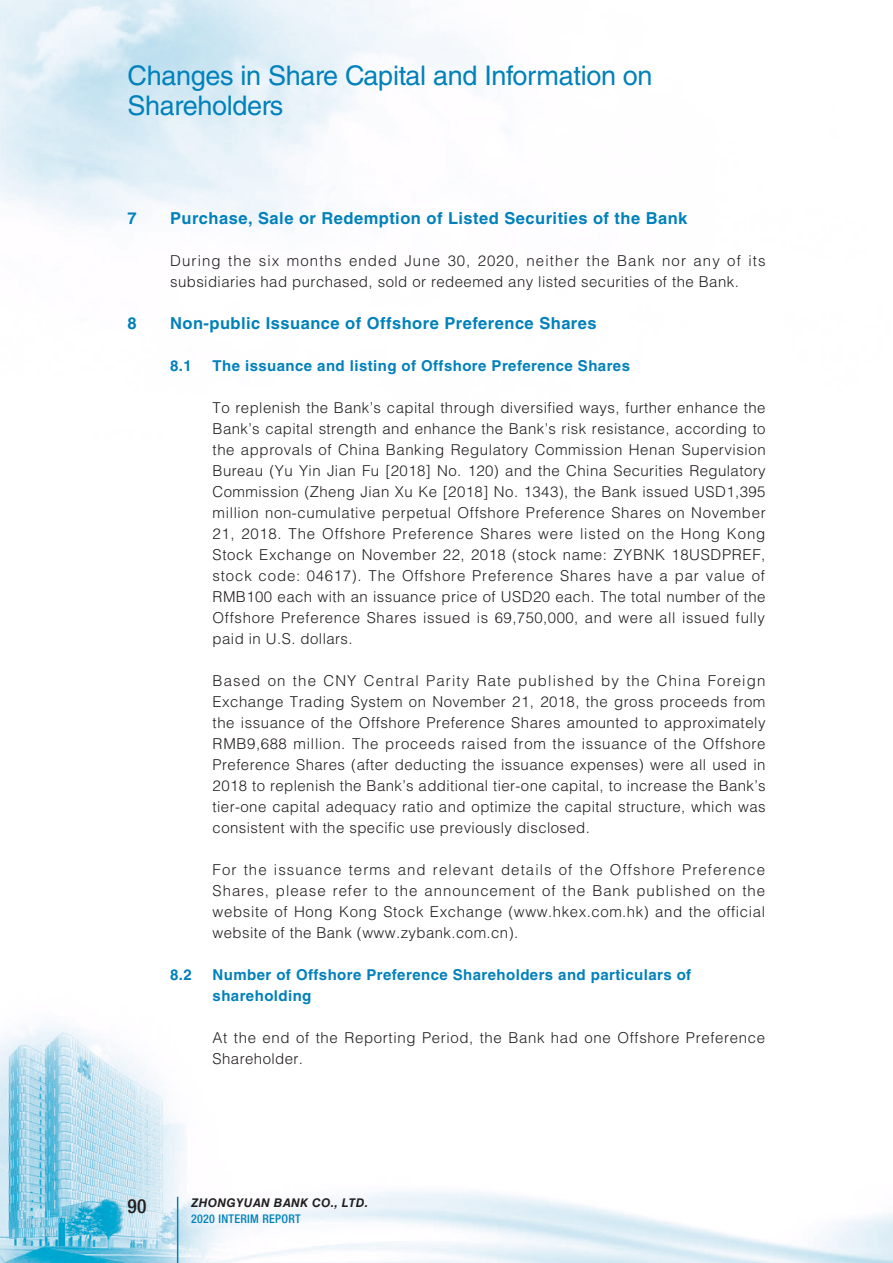
<style>
.page{position:relative;width:893px;height:1263px;background:#fff}
.page>*{position:absolute;margin:0;border:0;box-sizing:border-box;transform-origin:0 0}
.t1{font:27px/30px "Helvetica LT Std";letter-spacing:-.01em;color:#0081bb}
.t2{font:500 condensed 19.5px "Helvetica Neue LT Pro";color:#231f20}
.t3{font:700 16.5px "Helvetica LT Std";letter-spacing:.03em;color:#0081bb}
.t4{font:300 15px/21px "Helvetica LT Std";letter-spacing:.03em;color:#231f20;text-align:justify}
.t5{font:700 15px/21px "Helvetica LT Std";letter-spacing:.03em;color:#0081bb}
.t6{font:italic 700 12px "Helvetica LT Std";letter-spacing:.03em;color:#231f20}
.t7{font:500 condensed 12px "Helvetica Neue LT Pro";letter-spacing:.025em;color:#0081bb}
</style>
<div class="page">
<img style="left:0;top:0;width:893px;height:1263px">
<hr style="left:177px;top:1197px;width:1px;height:66px;background:#0081bb">
<h1 class="t1" style="left:128px;top:60px;width:527px">Changes in Share Capital and Information on<br>Shareholders</h1>
<p class="t3" style="left:128px;top:208px;width:11px">7</p>
<p class="t3" style="left:170px;top:208px;width:519px">Purchase, Sale or Redemption of Listed Securities of the Bank</p>
<p class="t4" style="left:170px;top:250px;width:597px">During the six months ended June 30, 2020, neither the Bank nor any of its subsidiaries had purchased, sold or redeemed any listed securities of the Bank.</p>
<p class="t3" style="left:128px;top:313px;width:11px">8</p>
<p class="t3" style="left:170px;top:313px;width:428px">Non-public Issuance of Offshore Preference Shares</p>
<p class="t5" style="left:170px;top:355px;width:23px">8.1</p>
<p class="t5" style="left:213px;top:355px;width:419px">The issuance and listing of Offshore Preference Shares</p>
<p class="t4" style="left:213px;top:397px;width:555px">To replenish the Bank’s capital through diversified ways, further enhance the Bank’s capital strength and enhance the Bank’s risk resistance, according to the approvals of China Banking Regulatory Commission Henan Supervision Bureau (Yu Yin Jian Fu [2018] No. 120) and the China Securities Regulatory Commission (Zheng Jian Xu Ke [2018] No. 1343), the Bank issued USD1,395 million non-cumulative perpetual Offshore Preference Shares on November 21, 2018. The Offshore Preference Shares were listed on the Hong Kong Stock Exchange on November 22, 2018 (stock name: ZYBNK 18USDPREF, stock code: 04617). The Offshore Preference Shares have a par value of RMB100 each with an issuance price of USD20 each. The total number of the Offshore Preference Shares issued is 69,750,000, and were all issued fully paid in U.S. dollars.</p>
<p class="t4" style="left:213px;top:670px;width:555px">Based on the CNY Central Parity Rate published by the China Foreign Exchange Trading System on November 21, 2018, the gross proceeds from the issuance of the Offshore Preference Shares amounted to approximately RMB9,688 million. The proceeds raised from the issuance of the Offshore Preference Shares (after deducting the issuance expenses) were all used in 2018 to replenish the Bank’s additional tier-one capital, to increase the Bank’s tier-one capital adequacy ratio and optimize the capital structure, which was consistent with the specific use previously disclosed.</p>
<p class="t4" style="left:213px;top:859px;width:554px">For the issuance terms and relevant details of the Offshore Preference Shares, please refer to the announcement of the Bank published on the website of Hong Kong Stock Exchange (www.hkex.com.hk) and the official website of the Bank (www.zybank.com.cn).</p>
<p class="t5" style="left:170px;top:964px;width:23px">8.2</p>
<p class="t5" style="left:213px;top:964px;width:480px">Number of Offshore Preference Shareholders and particulars of shareholding</p>
<p class="t4" style="left:213px;top:1027px;width:554px">At the end of the Reporting Period, the Bank had one Offshore Preference<br>Shareholder.</p>
<h2 class="t2" style="left:128px;top:1194px;width:20px">90</h2>
<p class="t6" style="left:191px;top:1195px;width:179px">ZHONGYUAN BANK CO., LTD.</p>
<p class="t7" style="left:191px;top:1211px;width:111px">2020 INTERIM REPORT</p>
</div>
